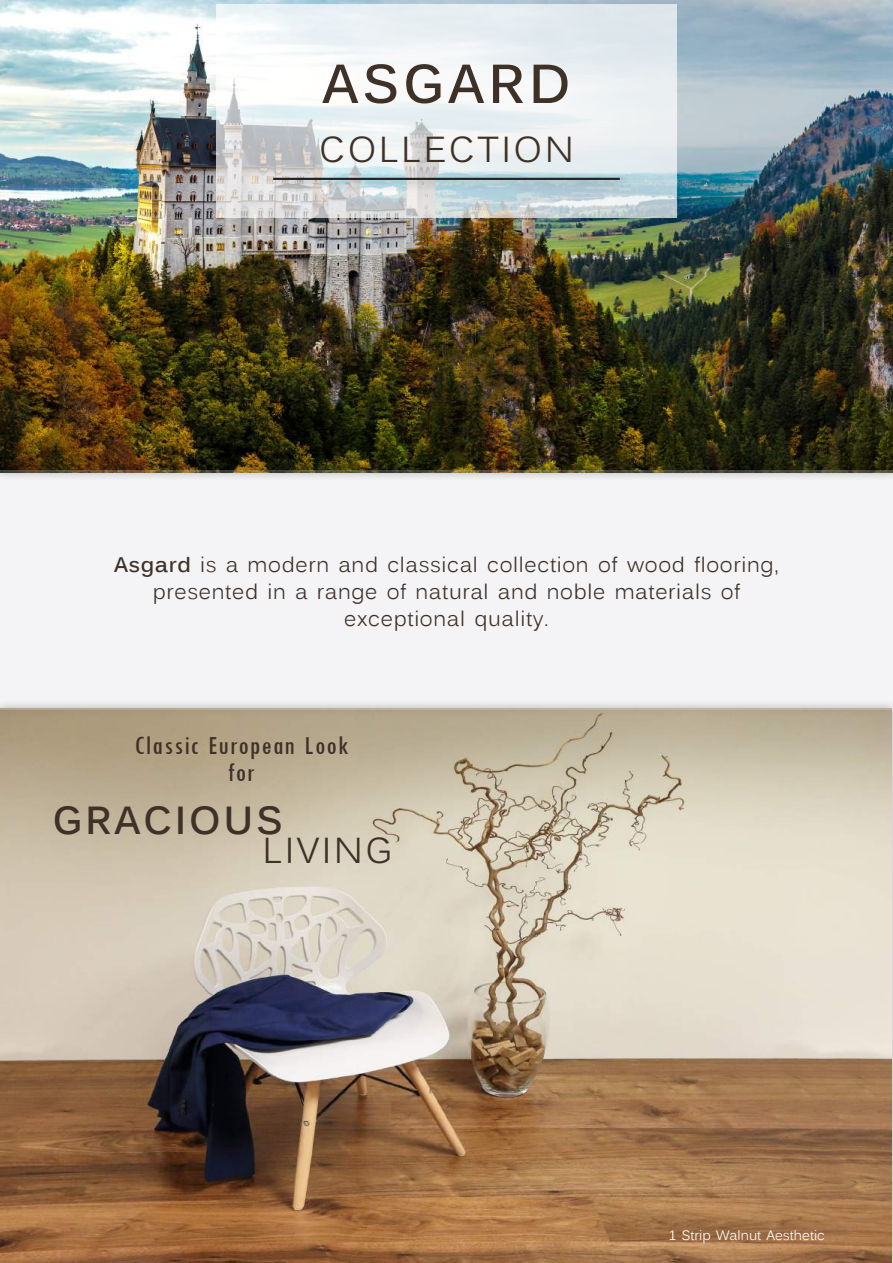
<style>
.page{position:relative;width:893px;height:1263px;background:#fff}
.page>*{position:absolute;margin:0;border:0;box-sizing:border-box;transform-origin:0 0}
.t1{font:700 54px "Kalinga";letter-spacing:.07em;color:#3e3128}
.t2{font:700 39px "Kalinga";letter-spacing:.07em;color:#3e3128}
.t3{font:36px "Kalinga";letter-spacing:.07em;color:#3e3128}
.t4{font:condensed 27px/26.2px "Tw Cen";letter-spacing:.04em;color:#3e3128;text-align:center;scale:1.06 1}
.t5{font:21px/27px "Kalinga";letter-spacing:.03em;color:#3e3128;text-align:center}
.t6{font:13.5px "Kalinga";color:#fff}
.s1{font-weight:700}
</style>
<div class="page">
<img style="left:0;top:720px;width:892px;height:543px">
<img style="left:0;top:1px;width:893px;height:458px">
<div style="left:0;top:459px;width:893px;height:261px;background:#231f20;opacity:.4"></div>
<div style="left:0;top:470px;width:893px;height:239px;background:#f4f4f6"></div>
<svg style="left:216px;top:4px;width:461px;height:213px"></svg>
<div style="left:268px;top:172px;width:363px;height:20px;background:#231f20;opacity:.4"></div>
<hr style="left:273px;top:178px;width:347px;height:2px;background:#231f20">
<h1 class="t1" style="left:322px;top:49px;width:250px">ASGARD</h1>
<h3 class="t3" style="left:319px;top:126px;width:256px">COLLECTION</h3>
<p class="t5" style="left:114px;top:553px;width:666px"><span class="s1">Asgard</span> is a modern and classical collection of wood flooring, presented in a range of natural and noble materials of exceptional quality.</p>
<p class="t4" style="left:134px;top:732px;width:204px">Classic European Look for</p>
<h2 class="t2" style="left:53px;top:794px;width:232px">GRACIOUS</h2>
<h3 class="t3" style="left:262px;top:827px;width:132px">LIVING</h3>
<p class="t6" style="left:669px;top:1226px;width:158px">1 Strip Walnut Aesthetic</p>
</div>
